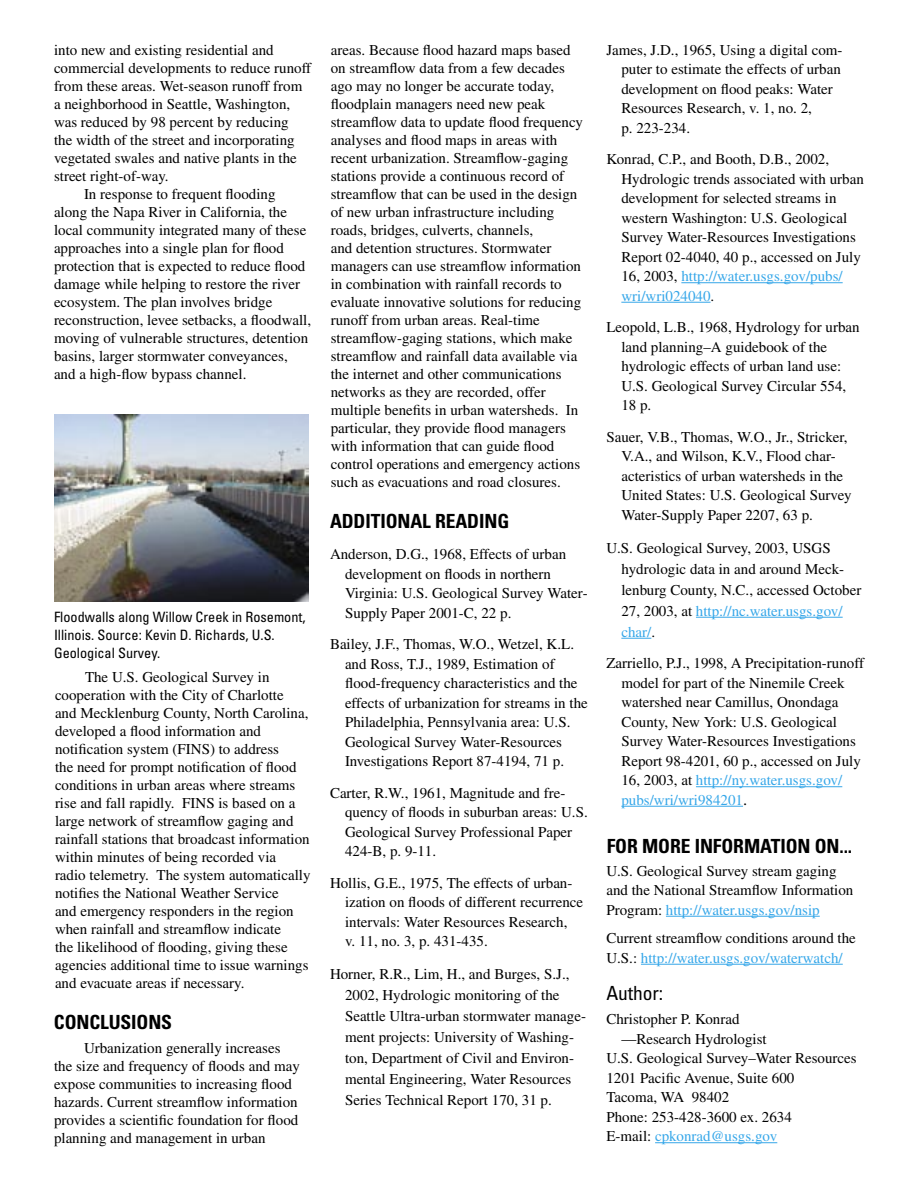
<style>
.page{position:relative;width:918px;height:1188px;background:#fff}
.page>*{position:absolute;margin:0;border:0;box-sizing:border-box;transform-origin:0 0}
.Heading_2{font:700 condensed 19.5px "Univers";letter-spacing:-.005em;color:#000}
.Heading_3{font:condensed 19.5px "Univers";letter-spacing:-.005em;color:#000}
.Body_Text{font:15px/18px "Times";color:#000}
.BodyNoIndent{font:15px/19.5px "Times";color:#000}
.BodyNoIndent-2{font:15px "Times";color:#36a7e9}
.FigureCaption{font:condensed 14.25px/18px "Univers";color:#000}
.s1{color:#36a7e9}
.s2{font-size:16.5px}
.s3{color:#000}
</style>
<div class="page">
<hr style="left:681px;top:282px;width:162px;height:1px;background:#36a7e9">
<hr style="left:621px;top:302px;width:90px;height:1px;background:#36a7e9">
<hr style="left:696px;top:617px;width:147px;height:1px;background:#36a7e9">
<hr style="left:621px;top:638px;width:30px;height:1px;background:#36a7e9">
<hr style="left:696px;top:786px;width:146px;height:1px;background:#36a7e9">
<hr style="left:621px;top:806px;width:122px;height:1px;background:#36a7e9">
<hr style="left:666px;top:916px;width:154px;height:1px;background:#36a7e9">
<hr style="left:641px;top:964px;width:202px;height:1px;background:#36a7e9">
<hr style="left:655px;top:1142px;width:122px;height:1px;background:#36a7e9">
<img style="left:54px;top:414px;width:255px;height:188px">
<p class="Body_Text" style="left:54px;top:41px;width:259px">into new and existing residential and commercial developments to reduce runoff from these areas. Wet-season runoff from a neighborhood in Seattle, Washington, was reduced by 98 percent by reducing<br>the width of the street and incorporating vegetated swales and native plants in the street right-of-way.</p>
<p class="Body_Text" style="left:54px;top:185px;width:259px;text-indent:30px">In response to frequent flooding along the Napa River in California, the local community integrated many of these approaches into a single plan for flood protection that is expected to reduce flood damage while helping to restore the river ecosystem. The plan involves bridge reconstruction, levee setbacks, a floodwall, moving of vulnerable structures, detention basins, larger stormwater conveyances, and a high-flow bypass channel.</p>
<p class="FigureCaption" style="left:54px;top:608px;width:253px">Floodwalls along Willow Creek in Rosemont,<br>Illinois. Source: Kevin D. Richards, U.S.<br>Geological Survey.</p>
<p class="Body_Text" style="left:55px;top:668px;width:257px;text-indent:30px">The U.S. Geological Survey in cooperation with the City of Charlotte<br>and Mecklenburg County, North Carolina, developed a flood information and notification system (FINS) to address<br>the need for prompt notification of flood conditions in urban areas where streams rise and fall rapidly. FINS is based on a large network of streamflow gaging and rainfall stations that broadcast information within minutes of being recorded via radio telemetry. The system automatically notifies the National Weather Service<br>and emergency responders in the region when rainfall and streamflow indicate<br>the likelihood of flooding, giving these agencies additional time to issue warnings and evacuate areas if necessary.</p>
<p class="Heading_2" style="left:54px;top:1010px;width:120px">CONCLUSIONS</p>
<p class="Body_Text" style="left:54px;top:1039px;width:247px;text-indent:30px">Urbanization generally increases the size and frequency of floods and may expose communities to increasing flood hazards. Current streamflow information provides a scientific foundation for flood planning and management in urban</p>
<p class="Body_Text" style="left:331px;top:41px;width:254px">areas. Because flood hazard maps based on streamflow data from a few decades ago may no longer be accurate today, floodplain managers need new peak streamflow data to update flood frequency analyses and flood maps in areas with recent urbanization. Streamflow-gaging stations provide a continuous record of streamflow that can be used in the design of new urban infrastructure including roads, bridges, culverts, channels,<br>and detention structures. Stormwater managers can use streamflow information in combination with rainfall records to evaluate innovative solutions for reducing runoff from urban areas. Real-time streamflow-gaging stations, which make streamflow and rainfall data available via the internet and other communications networks as they are recorded, offer multiple benefits in urban watersheds. In particular, they provide flood managers with information that can guide flood control operations and emergency actions such as evacuations and road closures.</p>
<p class="Body_Text" style="left:621px;top:40px;width:223px;line-height:19.5px;text-indent:-15px">James, J.D., 1965, Using a digital com&shy;puter to estimate the effects of urban development on flood peaks: Water<br>Resources Research, v. 1, no. 2,<br>p. 223-234.</p>
<p class="Body_Text" style="left:621px;top:149px;width:244px;line-height:19.5px;text-indent:-15px">Konrad, C.P., and Booth, D.B., 2002, Hydrologic trends associated with urban development for selected streams in western Washington: U.S. Geological Survey Water-Resources Investigations Report 02-4040, 40 p., accessed on July 16, 2003, <span class="s1">http://water.usgs.gov/pubs/ wri/wri024040</span>.</p>
<p class="Body_Text" style="left:621px;top:317px;width:240px;line-height:19.5px;text-indent:-15px">Leopold, L.B., 1968, Hydrology for urban land planning–A guidebook of the hydrologic effects of urban land use:<br>U.S. Geological Survey Circular 554,<br>18 p.</p>
<p class="Body_Text" style="left:621px;top:427px;width:232px;line-height:19.5px;text-indent:-15px">Sauer, V.B., Thomas, W.O., Jr., Stricker, V.A., and Wilson, K.V., Flood char&shy;acteristics of urban watersheds in the United States: U.S. Geological Survey Water-Supply Paper 2207, 63 p.</p>
<p class="Body_Text" style="left:621px;top:537px;width:242px;line-height:21px;text-indent:-15px">U.S. Geological Survey, 2003, USGS hydrologic data in and around Meck&shy;lenburg County, N.C., accessed October<br>27, 2003, at <span class="s1">http://nc.water.usgs.gov/ char/</span>.</p>
<p class="Body_Text" style="left:621px;top:653px;width:244px;line-height:19.5px;text-indent:-15px">Zarriello, P.J., 1998, A Precipitation-runoff model for part of the Ninemile Creek watershed near Camillus, Onondaga County, New York: U.S. Geological Survey Water-Resources Investigations Report 98-4201, 60 p., accessed on July 16, 2003, at <span class="s1">http://ny.water.usgs.gov/ pubs/wri/wri984201</span><span class="s2">.</span></p>
<p class="Heading_2" style="left:330px;top:509px;width:181px">ADDITIONAL READING</p>
<p class="Body_Text" style="left:345px;top:544px;width:244px;line-height:19.5px;text-indent:-15px">Anderson, D.G., 1968, Effects of urban development on floods in northern Virginia: U.S. Geological Survey Water-Supply Paper 2001-C, 22 p.</p>
<p class="Body_Text" style="left:345px;top:634px;width:244px;line-height:19.5px;text-indent:-15px">Bailey, J.F., Thomas, W.O., Wetzel, K.L. and Ross, T.J., 1989, Estimation of flood-frequency characteristics and the effects of urbanization for streams in the Philadelphia, Pennsylvania area: U.S.<br>Geological Survey Water-Resources Investigations Report 87-4194, 71 p.</p>
<p class="Body_Text" style="left:345px;top:783px;width:244px;line-height:19.5px;text-indent:-15px">Carter, R.W., 1961, Magnitude and fre&shy;quency of floods in suburban areas: U.S.<br>Geological Survey Professional Paper 424-B, p. 9-11.</p>
<p class="Body_Text" style="left:345px;top:873px;width:240px;line-height:19.5px;text-indent:-15px">Hollis, G.E., 1975, The effects of urban&shy;ization on floods of different recurrence intervals: Water Resources Research,<br>v. 11, no. 3, p. 431-435.</p>
<p class="Body_Text" style="left:345px;top:964px;width:243px;line-height:21px;text-indent:-15px">Horner, R.R., Lim, H., and Burges, S.J., 2002, Hydrologic monitoring of the Seattle Ultra-urban stormwater manage&shy;ment projects: University of Washing&shy;ton, Department of Civil and Environ&shy;mental Engineering, Water Resources Series Technical Report 170, 31 p.</p>
<p class="Heading_2" style="left:607px;top:834px;width:247px">FOR MORE INFORMATION ON...</p>
<p class="BodyNoIndent" style="left:606px;top:861px;width:249px">U.S. Geological Survey stream gaging and the National Streamflow Information<br>Program: <span class="s1">http://water.usgs.gov/nsip</span></p>
<p class="BodyNoIndent" style="left:606px;top:928px;width:251px">Current streamflow conditions around the<br>U.S.: <span class="s1">http://water.usgs.gov/waterwatch/</span></p>
<p class="Heading_3" style="left:606px;top:981px;width:58px">Author:</p>
<p class="BodyNoIndent" style="left:621px;top:1009px;width:147px;text-indent:-15px">Christopher P. Konrad —Research Hydrologist</p>
<p class="BodyNoIndent" style="left:606px;top:1048px;width:252px">U.S. Geological Survey–Water Resources</p>
<p class="BodyNoIndent" style="left:606px;top:1068px;width:190px">1201 Pacific Avenue, Suite 600</p>
<p class="BodyNoIndent" style="left:606px;top:1087px;width:124px">Tacoma, WA 98402</p>
<p class="BodyNoIndent" style="left:606px;top:1107px;width:187px">Phone: 253-428-3600 ex. 2634</p>
<p class="BodyNoIndent-2" style="left:606px;top:1128px;width:172px"><span class="s3">E-mail:</span> cpkonrad@usgs.gov</p>
</div>
